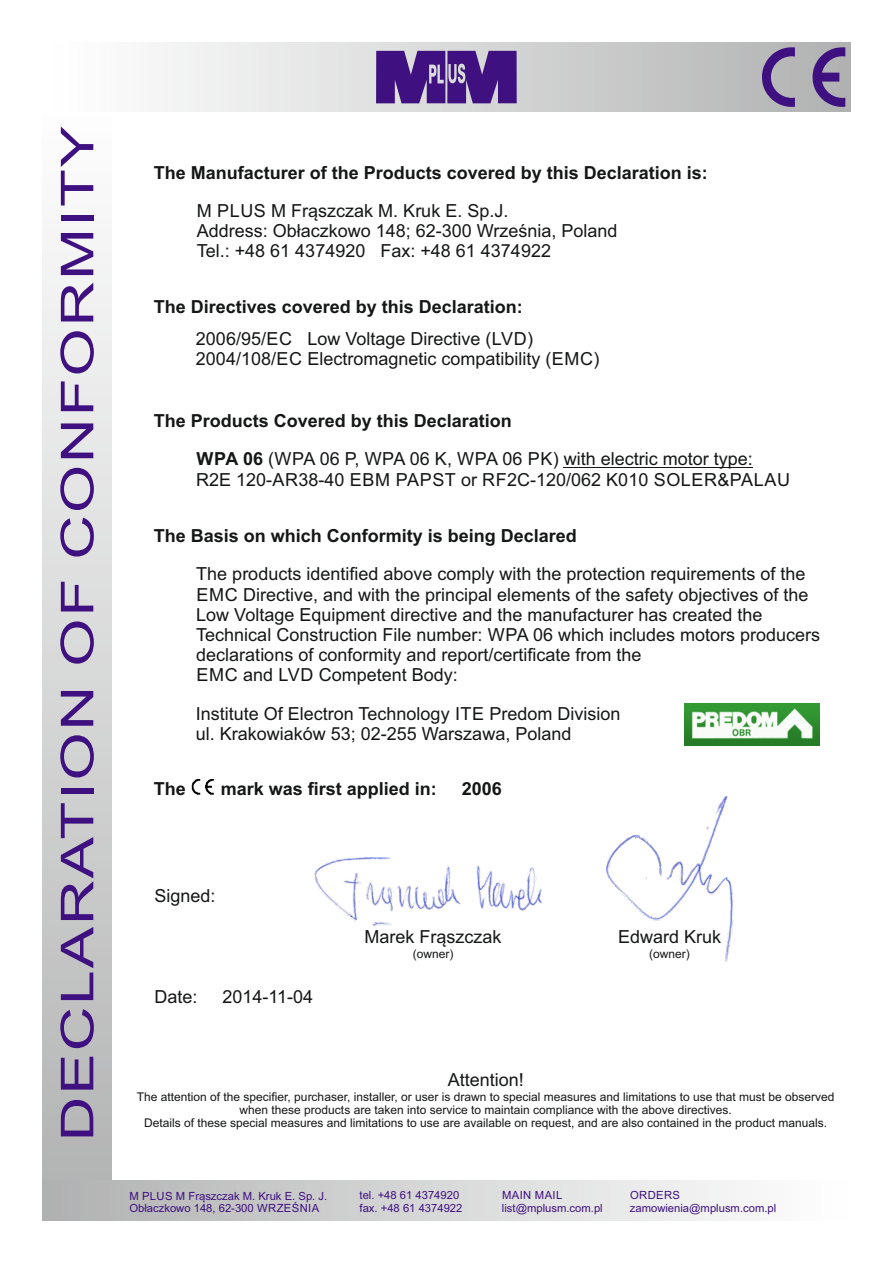
<style>
.page{position:relative;width:893px;height:1263px;background:#fff}
.page>*{position:absolute;margin:0;border:0;box-sizing:border-box;transform-origin:0 0}
.t1{font:45.3px "Arial";letter-spacing:.035em;color:#3f107f;scale:1.36 1}
.t2{font:18px/20.1px "Arial";color:#151616}
.t3{font:700 18px "Arial";color:#151616}
.t4{font:12px/13.4px "Arial";color:#151616;text-align:center}
.t5{font:11.25px/12.3px "Arial";color:#3f107f}
.s1{font-weight:700}
</style>
<div class="page">
<div style="left:43px;top:80px;width:69px;height:1140px;background:linear-gradient(to bottom,#fff,#b1b2b2)"></div>
<div style="left:43px;top:1180px;width:807px;height:40px;background:linear-gradient(to right,#b0b1b2,#fff)"></div>
<div style="left:43px;top:43px;width:807px;height:69px;background:linear-gradient(to right,#fff,#b0b0b2)"></div>
<svg style="left:376px;top:51px;width:141px;height:52px;background:#562e8c"></svg>
<hr style="left:564px;top:467px;width:189px;height:1px;background:#151616">
<img style="left:685px;top:703px;width:134px;height:42px">
<img style="left:315px;top:858px;width:226px;height:68px">
<img style="left:607px;top:796px;width:127px;height:166px">
<img style="left:192px;top:779px;width:22px;height:16px">
<svg style="left:813px;top:47px;width:32px;height:60px;background:#7a649a"></svg>
<svg style="left:762px;top:47px;width:33px;height:60px;background:#8876a1"></svg>
<h1 class="t1" style="left:60px;top:1141px;width:748px;rotate:-90deg">DECLARATION OF CONFORMITY</h1>
<p class="t3" style="left:154px;top:165px;width:556px">The Manufacturer of the Products covered by this Declaration is:</p>
<p class="t2" style="left:197px;top:202px;width:422px">M PLUS M Frąszczak M. Kruk E. Sp.J.<br>Address: Obłaczkowo 148; 62-300 Września, Poland<br>Tel.: +48 61 4374920 Fax: +48 61 4374922</p>
<p class="t3" style="left:154px;top:300px;width:371px">The Directives covered by this Declaration:</p>
<p class="t2" style="left:196px;top:330px;width:405px">2006/95/EC Low Voltage Directive (LVD)<br>2004/108/EC Electromagnetic compatibility (EMC)</p>
<p class="t2" style="left:196px;top:403px;width:558px;line-height:38.5px;text-indent:-43px"><span class="s1">The Products Covered by this Declaration<br>WPA 06</span> (WPA 06 P, WPA 06 K, WPA 06 PK) with electric motor type:</p>
<p class="t2" style="left:196px;top:471px;width:595px">R2E 120-AR38-40 EBM PAPST or RF2C-120/062 K010 SOLER&amp;PALAU</p>
<p class="t3" style="left:154px;top:529px;width:425px">The Basis on which Conformity is being Declared</p>
<p class="t2" style="left:196px;top:566px;width:625px">The products identified above comply with the protection requirements of the EMC Directive, and with the principal elements of the safety objectives of the Low Voltage Equipment directive and the manufacturer has created the Technical Construction File number: WPA 06 which includes motors producers declarations of conformity and report/certificate from the<br>EMC and LVD Competent Body:</p>
<p class="t2" style="left:196px;top:705px;width:426px">Institute Of Electron Technology ITE Predom Division ul. Krakowiaków 53; 02-255 Warszawa, Poland</p>
<p class="t3" style="left:154px;top:782px;width:34px">The</p>
<p class="t3" style="left:221px;top:782px;width:218px">mark was first applied in:</p>
<p class="t3" style="left:462px;top:782px;width:42px">2006</p>
<p class="t2" style="left:154px;top:887px;width:63px">Signed:</p>
<p class="t2" style="left:154px;top:988px;width:45px">Date:</p>
<p class="t2" style="left:222px;top:988px;width:92px">2014-11-04</p>
<p class="t2" style="left:365px;top:928px;width:139px">Marek Frąszczak</p>
<p class="t4" style="left:413px;top:948px;width:42px">(owner)</p>
<p class="t2" style="left:618px;top:928px;width:105px">Edward Kruk</p>
<p class="t4" style="left:649px;top:948px;width:42px">(owner)</p>
<p class="t2" style="left:448px;top:1071px;width:78px">Attention!</p>
<p class="t4" style="left:137px;top:1091px;width:699px">The attention of the specifier, purchaser, installer, or user is drawn to special measures and limitations to use that must be observed when these products are taken into service to maintain compliance with the above directives.<br>Details of these special measures and limitations to use are available on request, and are also contained in the product manuals.</p>
<p class="t5" style="left:129px;top:1190px;width:199px">M PLUS M Frąszczak M. Kruk E. Sp. J.<br>Obłaczkowo 148, 62-300 WRZEŚNIA</p>
<p class="t5" style="left:360px;top:1190px;width:104px">tel. +48 61 4374920 fax. +48 61 4374922</p>
<p class="t5" style="left:502px;top:1190px;width:102px">MAIN MAIL list@mplusm.com.pl</p>
<p class="t5" style="left:630px;top:1190px;width:148px">ORDERS zamowienia@mplusm.com.pl</p>
</div>
